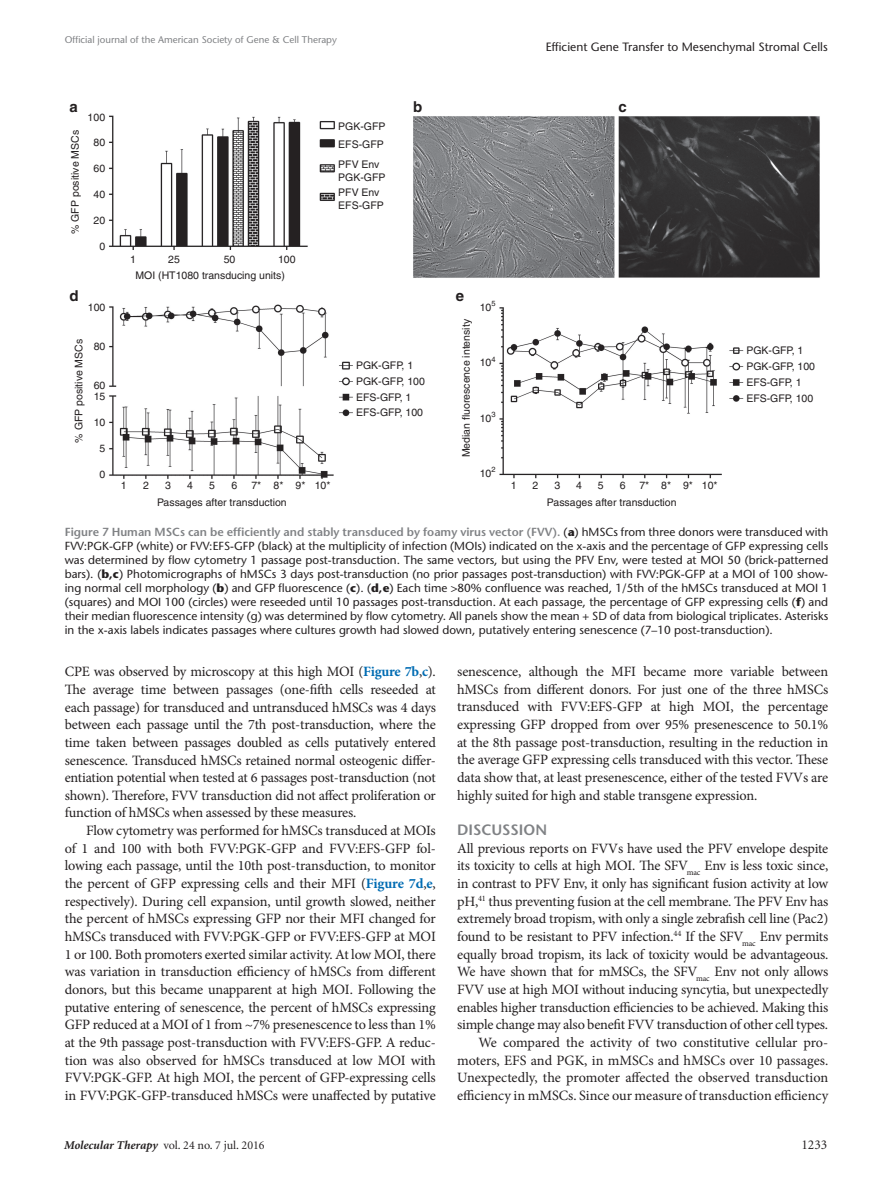
<style>
.page{position:relative;width:893px;height:1187px;background:#fff}
.page>*{position:absolute;margin:0;border:0;box-sizing:border-box;transform-origin:0 0}
.t1{font:600 15px "ITC Stone Sans";color:#808285}
.t2{font:700 15px "Helvetica";color:#231f20}
.t3{font:14.25px/17.7px "Minion Pro";letter-spacing:-.015em;color:#231f20;text-align:justify}
.t4{font:13.5px "Minion";color:#231f20}
.t5{font:12px "Stone Sans";color:#231f20}
.t6{font:12px "Minion";color:#231f20}
.t7{font:11.7px/14.1px "Stone Sans";color:#231f20;text-align:justify}
.t8{font:600 11.7px "ITC Stone Sans";color:#808285}
.t9{font:10.5px/15.6px "Helvetica";color:#231f20}
.t10{font:9.75px "Stone Sans";color:#808285}
.s1{font-family:"Stone Sans";font-weight:400;color:#231f20}
.s2{font-family:"Stone Sans";font-weight:700;color:#231f20}
.s3{font-weight:700}
.s4{font-weight:700;color:#006cb3}
.s5{font-weight:700;font-style:italic}
</style>
<div class="page">
<img style="left:109px;top:115px;width:711px;height:364px">
<p class="t10" style="left:65px;top:34px;width:274px">Official journal of the American Society of Gene &amp; Cell Therapy</p>
<p class="t2" style="left:70px;top:98px;width:10px">a</p>
<p class="t9" style="left:88px;top:109px;width:19px">100</p>
<p class="t9" style="left:93px;top:135px;width:13px">80</p>
<p class="t9" style="left:93px;top:161px;width:13px">60</p>
<p class="t9" style="left:67px;top:234px;width:105px;rotate:-90deg">% GFP positive MSCs</p>
<p class="t9" style="left:93px;top:187px;width:13px">40</p>
<p class="t9" style="left:93px;top:213px;width:13px">20</p>
<p class="t9" style="left:99px;top:239px;width:7px">0</p>
<p class="t9" style="left:130px;top:251px;width:7px">1</p>
<p class="t9" style="left:168px;top:251px;width:13px">25</p>
<p class="t9" style="left:224px;top:251px;width:13px">50</p>
<p class="t9" style="left:135px;top:250px;width:162px;line-height:16.4px;text-indent:143px">100<br>MOI (HT1080 transducing units)</p>
<p class="t9" style="left:338px;top:118px;width:49px;line-height:17.4px">PGK-GFP<br>EFS-GFP</p>
<p class="t9" style="left:338px;top:158px;width:49px;line-height:12.6px">PFV Env<br>PGK-GFP</p>
<p class="t9" style="left:338px;top:186px;width:47px;line-height:12.6px">PFV Env<br>EFS-GFP</p>
<p class="t5" style="left:546px;top:39px;width:283px">Efficient Gene Transfer to Mesenchymal Stromal Cells</p>
<p class="t2" style="left:413px;top:98px;width:11px">b</p>
<p class="t2" style="left:618px;top:98px;width:10px">c</p>
<p class="t2" style="left:70px;top:286px;width:11px">d</p>
<p class="t2" style="left:456px;top:286px;width:10px">e</p>
<p class="t9" style="left:88px;top:299px;width:19px">100</p>
<p class="t9" style="left:480px;top:299px;width:17px">10<sup>5</sup></p>
<p class="t9" style="left:71px;top:442px;width:105px;rotate:-90deg">% GFP positive MSCs</p>
<p class="t9" style="left:94px;top:338px;width:13px">80</p>
<p class="t9" style="left:94px;top:380px;width:13px;line-height:10.2px">60<br>15</p>
<p class="t9" style="left:94px;top:414px;width:13px">10</p>
<p class="t9" style="left:100px;top:440px;width:7px">5</p>
<p class="t9" style="left:100px;top:466px;width:7px">0</p>
<p class="t9" style="left:356px;top:358px;width:70px">PGK-GFP, 1<br>PGK-GFP, 100<br>EFS-GFP, 1<br>EFS-GFP, 100</p>
<p class="t9" style="left:458px;top:457px;width:140px;rotate:-90deg">Median fluorescence intensity</p>
<p class="t9" style="left:480px;top:354px;width:17px">10<sup>4</sup></p>
<p class="t9" style="left:480px;top:410px;width:17px">10<sup>3</sup></p>
<p class="t9" style="left:480px;top:465px;width:17px">10<sup>2</sup></p>
<p class="t9" style="left:231px;top:478px;width:7px">6</p>
<p class="t9" style="left:251px;top:478px;width:81px">7* 8* 9* 10*</p>
<p class="t9" style="left:121px;top:478px;width:7px">1</p>
<p class="t9" style="left:143px;top:478px;width:7px">2</p>
<p class="t9" style="left:165px;top:478px;width:7px">3</p>
<p class="t9" style="left:187px;top:478px;width:7px">4</p>
<p class="t9" style="left:209px;top:478px;width:7px">5</p>
<p class="t9" style="left:620px;top:478px;width:7px">6</p>
<p class="t9" style="left:639px;top:478px;width:80px">7* 8* 9* 10*</p>
<p class="t9" style="left:157px;top:495px;width:131px">Passages after transduction</p>
<p class="t9" style="left:511px;top:478px;width:7px">1</p>
<p class="t9" style="left:533px;top:478px;width:7px">2</p>
<p class="t9" style="left:554px;top:478px;width:7px">3</p>
<p class="t9" style="left:576px;top:478px;width:7px">4</p>
<p class="t9" style="left:547px;top:477px;width:131px;line-height:17.1px;text-indent:51px">5<br>Passages after transduction</p>
<p class="t9" style="left:746px;top:343px;width:59px">PGK-GFP, 1</p>
<p class="t9" style="left:746px;top:358px;width:70px;line-height:16px">PGK-GFP, 100<br>EFS-GFP, 1<br>EFS-GFP, 100</p>
<p class="t8" style="left:65px;top:524px;width:765px">Figure 7 Human MSCs can be efficiently and stably transduced by foamy virus vector (FVV). <span class="s1">(</span><span class="s2">a</span><span class="s1">) hMSCs from three donors were transduced with</span></p>
<p class="t7" style="left:65px;top:538px;width:765px">FVV:PGK-GFP (white) or FVV:EFS-GFP (black) at the multiplicity of infection (MOIs) indicated on the x-axis and the percentage of GFP expressing cells was determined by flow cytometry 1 passage post-transduction. The same vectors, but using the PFV Env, were tested at MOI 50 (brick-patterned bars). (<span class="s3">b,c</span>) Photomicrographs of hMSCs 3 days post-transduction (no prior passages post-transduction) with FVV:PGK-GFP at a MOI of 100 show&shy;ing normal cell morphology (<span class="s3">b</span>) and GFP fluorescence (<span class="s3">c</span>). (<span class="s3">d,e</span>) Each time &gt;80% confluence was reached, 1/5th of the hMSCs transduced at MOI 1 (squares) and MOI 100 (circles) were reseeded until 10 passages post-transduction. At each passage, the percentage of GFP expressing cells (<span class="s3">f</span>) and their median fluorescence intensity (g) was determined by flow cytometry. All panels show the mean + SD of data from biological triplicates. Asterisks in the x-axis labels indicates passages where cultures growth had slowed down, putatively entering senescence (7–10 post-transduction).</p>
<p class="t3" style="left:65px;top:663px;width:373px">CPE was observed by microscopy at this high MOI (<span class="s4">Figure 7b</span>,<span class="s4">c</span>).<br>The average time between passages (one-fifth cells reseeded at each passage) for transduced and untransduced hMSCs was 4 days between each passage until the 7th post-transduction, where the time taken between passages doubled as cells putatively entered senescence. Transduced hMSCs retained normal osteogenic differ&shy;entiation potential when tested at 6 passages post-transduction (not shown). Therefore, FVV transduction did not affect proliferation or function of hMSCs when assessed by these measures.</p>
<p class="t3" style="left:65px;top:821px;width:373px;text-indent:21px">Flow cytometry was performed for hMSCs transduced at MOIs of 1 and 100 with both FVV:PGK-GFP and FVV:EFS-GFP fol&shy;lowing each passage, until the 10th post-transduction, to monitor the percent of GFP expressing cells and their MFI (<span class="s4">Figure 7d</span>,<span class="s4">e</span>, respectively). During cell expansion, until growth slowed, neither the percent of hMSCs expressing GFP nor their MFI changed for hMSCs transduced with FVV:PGK-GFP or FVV:EFS-GFP at MOI 1 or 100. Both promoters exerted similar activity. At low MOI, there was variation in transduction efficiency of hMSCs from different donors, but this became unapparent at high MOI. Following the putative entering of senescence, the percent of hMSCs expressing GFP reduced at a MOI of 1 from ~7% presenescence to less than 1% at the 9th passage post-transduction with FVV:EFS-GFP. A reduc&shy;tion was also observed for hMSCs transduced at low MOI with FVV:PGK-GFP. At high MOI, the percent of GFP-expressing cells in FVV:PGK-GFP-transduced hMSCs were unaffected by putative</p>
<p class="t3" style="left:457px;top:662px;width:373px">senescence, although the MFI became more variable between hMSCs from different donors. For just one of the three hMSCs transduced with FVV:EFS-GFP at high MOI, the percentage expressing GFP dropped from over 95% presenescence to 50.1% at the 8th passage post-transduction, resulting in the reduction in the average GFP expressing cells transduced with this vector. These data show that, at least presenescence, either of the tested FVVs are highly suited for high and stable transgene expression.</p>
<p class="t1" style="left:457px;top:820px;width:91px">DISCUSSION</p>
<p class="t3" style="left:457px;top:839px;width:373px;text-align:right">All previous reports on FVVs have used the PFV envelope despite its toxicity to cells at high MOI. The SFV<sub>mac</sub> Env is less toxic since, in contrast to PFV Env, it only has significant fusion activity at low pH,<sup>41</sup> thus preventing fusion at the cell membrane. The PFV Env has extremely broad tropism, with only a single zebrafish cell line (Pac2) found to be resistant to PFV infection.<sup>44</sup> If the SFV<sub>mac</sub> Env permits equally broad tropism, its lack of toxicity would be advantageous.<br>We have shown that for mMSCs, the SFV<sub>mac</sub> Env not only allows FVV use at high MOI without inducing syncytia, but unexpectedly enables higher transduction efficiencies to be achieved. Making this simple change may also benefit FVV transduction of other cell types.<br>We compared the activity of two constitutive cellular pro&shy;moters, EFS and PGK, in mMSCs and hMSCs over 10 passages.<br>Unexpectedly, the promoter affected the observed transduction efficiency in mMSCs. Since our measure of transduction efficiency</p>
<p class="t6" style="left:64px;top:1139px;width:202px"><span class="s5">Molecular Therapy</span> vol. 24 no. 7 jul. 2016</p>
<p class="t4" style="left:801px;top:1138px;width:27px">1233</p>
</div>
